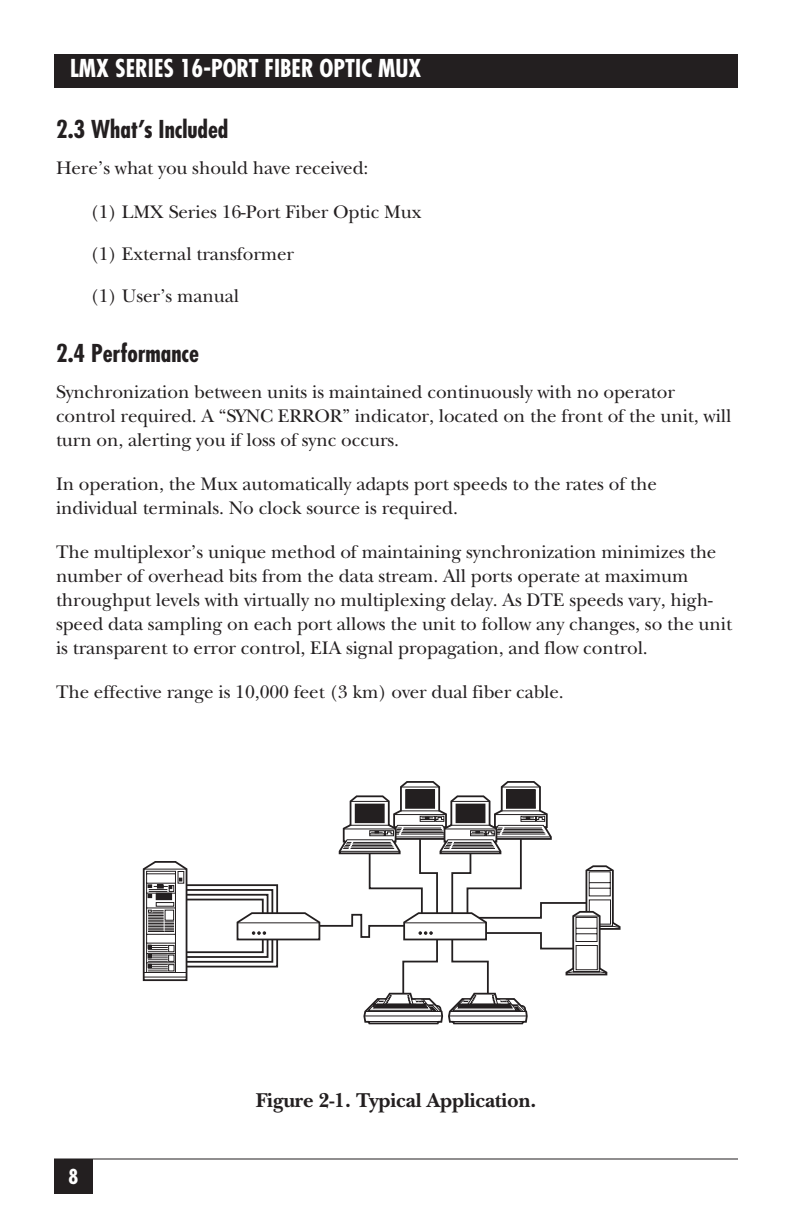
<style>
.page{position:relative;width:792px;height:1224px;background:#fff}
.page>*{position:absolute;margin:0;border:0;box-sizing:border-box;transform-origin:0 0}
.t1{font:700 condensed 24px "Futura";color:#231f20}
.t2{font:700 condensed 24px "Futura";color:#fff}
.t3{font:700 20.8px "New Baskerville";letter-spacing:-.005em;color:#231f20}
.t4{font:700 condensed 20px "Futura";color:#fff}
.t5{font:19px/24px "New Baskerville";letter-spacing:-.005em;color:#231f20}
</style>
<div class="page">
<div style="left:54px;top:54px;width:684px;height:34px;background:#231f20"></div>
<div style="left:54px;top:1159px;width:39px;height:35px;background:#231f20"></div>
<svg style="left:142px;top:781px;width:479px;height:244px"></svg>
<hr style="left:54px;top:1158px;width:684px;height:2px;background:#231f20">
<p class="t2" style="left:70px;top:58px;width:353px">LMX SERIES 16-PORT FIBER OPTIC MUX</p>
<p class="t1" style="left:56px;top:119px;width:174px">2.3 What’s Included</p>
<p class="t5" style="left:56px;top:158px;width:314px">Here’s what you should have received:</p>
<p class="t5" style="left:91px;top:202px;width:333px">(1) LMX Series 16-Port Fiber Optic Mux</p>
<p class="t5" style="left:91px;top:244px;width:205px">(1) External transformer</p>
<p class="t5" style="left:91px;top:286px;width:150px">(1) User’s manual</p>
<p class="t1" style="left:56px;top:343px;width:145px">2.4 Performance</p>
<p class="t5" style="left:56px;top:382px;width:677px">Synchronization between units is maintained continuously with no operator control required. A “SYNC ERROR” indicator, located on the front of the unit, will turn on, alerting you if loss of sync occurs.</p>
<p class="t5" style="left:56px;top:474px;width:603px">In operation, the Mux automatically adapts port speeds to the rates of the individual terminals. No clock source is required.</p>
<p class="t5" style="left:56px;top:542px;width:678px">The multiplexor’s unique method of maintaining synchronization minimizes the number of overhead bits from the data stream. All ports operate at maximum throughput levels with virtually no multiplexing delay. As DTE speeds vary, high&shy;speed data sampling on each port allows the unit to follow any changes, so the unit is transparent to error control, EIA signal propagation, and flow control.</p>
<p class="t5" style="left:56px;top:682px;width:509px">The effective range is 10,000 feet (3 km) over dual fiber cable.</p>
<p class="t4" style="left:69px;top:1168px;width:11px">8</p>
<p class="t3" style="left:256px;top:1092px;width:282px">Figure 2-1. Typical Application.</p>
</div>
